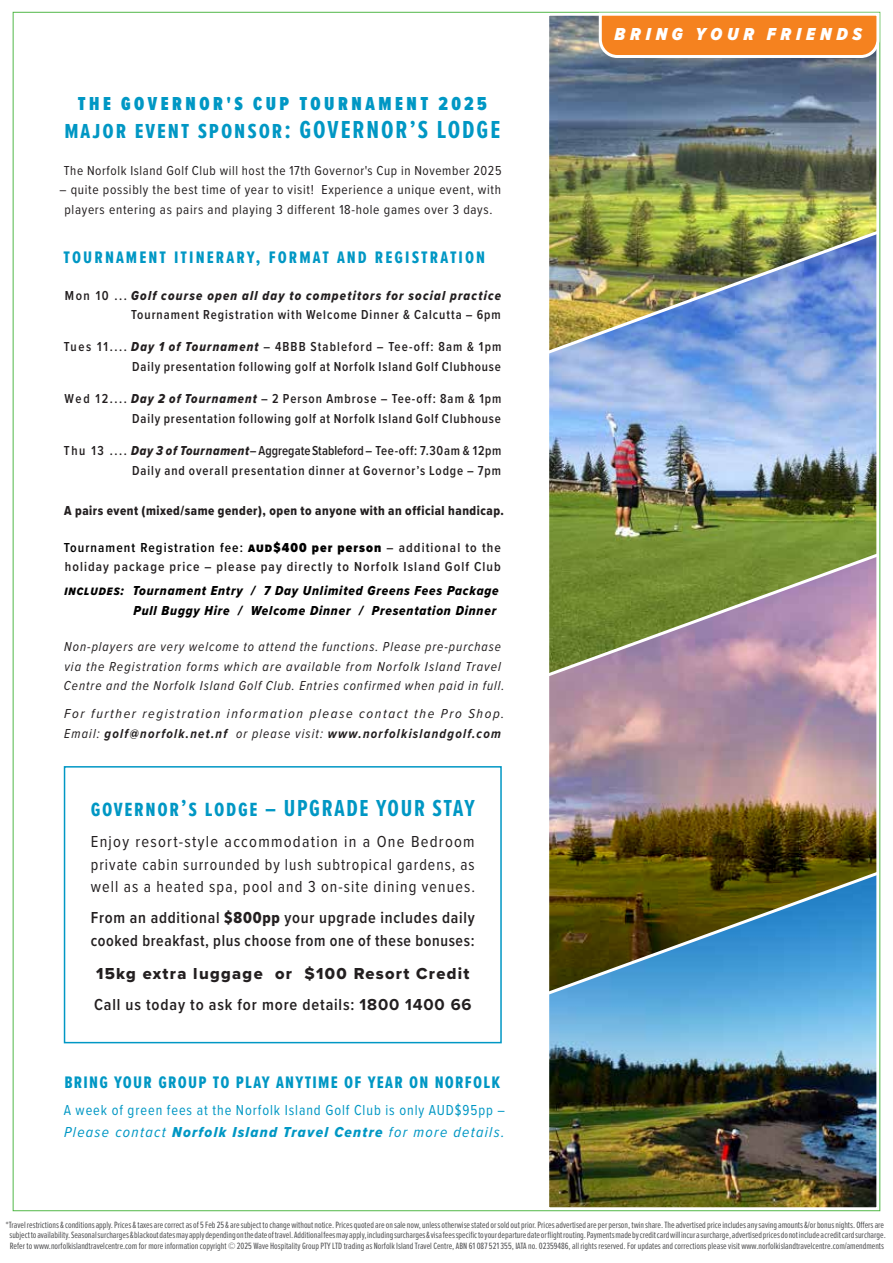
<style>
.page{position:relative;width:893px;height:1263px;background:#fff}
.page>*{position:absolute;margin:0;border:0;box-sizing:border-box;transform-origin:0 0}
.t1{font:700 25.5px "Proxima Nova Ex Cn";letter-spacing:.075em;color:#0097c4}
.t2{font:700 24px "Proxima Nova Ex Cn";letter-spacing:.07em;color:#0097c4}
.t3{font:700 21px "Proxima Nova Ex Cn";letter-spacing:.06em;color:#0097c4}
.t4{font:700 21px "Proxima Nova Ex Cn";letter-spacing:.085em;color:#0097c4}
.t5{font:900 19.5px "Proxima Nova Ex Cn";letter-spacing:.18em;color:#0097c4}
.t6{font:italic 900 18px "Proxima Nova Cond";letter-spacing:.27em;color:#fff}
.t7{font:16.5px/22.5px "Proxima Nova Cond";letter-spacing:.07em;color:#231f20;text-align:justify}
.t8{font:600 16.5px/22.5px "Proxima Nova Cond";letter-spacing:.045em;color:#231f20}
.t9{font:16.5px "Proxima Nova Extrabld";letter-spacing:.08em;color:#231f20}
.t10{font:15px/22.5px "Proxima Nova Cond";letter-spacing:.065em;color:#0097c4;scale:.95 1}
.t11{font:600 13.5px/19.5px "Proxima Nova Cond";letter-spacing:.075em;color:#231f20;text-align:right;scale:.95 1}
.t12{font:13.5px/19.5px "Proxima Nova Cond";letter-spacing:.05em;color:#231f20;text-align:center}
.t13{font:italic 13.5px/19.5px "Proxima Nova Cond";letter-spacing:.075em;color:#231f20}
.t14{font:italic 13.5px/19.5px "Proxima Nova Cond";letter-spacing:.11em;color:#231f20;scale:1.05 1}
.t15{font:600 13.5px/19.5px "Proxima Nova Cond";letter-spacing:.075em;color:#231f20}
.t16{font:13.5px/19.5px "Proxima Nova Cond Extrabld It";letter-spacing:.06em;color:#000;text-align:right}
.t17{font:13.5px "Proxima Nova Cond Extrabld";letter-spacing:.04em;color:#231f20;scale:.96 1}
.t18{font:13.5px "Proxima Nova Cond Extrabld It";letter-spacing:.095em;color:#231f20}
.t19{font:9.45px/10.5px "Proxima Nova Ex Cn";color:#4d4d4f;text-align:center}
.s1{font-family:"Proxima Nova Cond";font-weight:600}
.s2{font-family:"Proxima Nova Cond Extrabld It";font-weight:400}
.s3{color:#000}
.s4{font-weight:900;color:#000}
.s5{font-weight:700}
.s6{font-family:"Proxima Nova Cond Extrabld";font-weight:400}
.s7{font-family:"Proxima Nova";font-weight:700}
.s8{font-style:italic}
.s9{font-family:"Proxima Nova Cond Extrabld It"}
</style>
<div class="page">
<img style="left:550px;top:692px;width:325px;height:135px">
<img style="left:550px;top:827px;width:325px;height:379px">
<img style="left:550px;top:17px;width:325px;height:187px">
<img style="left:550px;top:204px;width:325px;height:488px">
<div style="left:546px;top:13px;width:333px;height:1197px;border:3px solid #fff"></div>
<svg style="left:597px;top:11px;width:284px;height:48px"></svg>
<div style="left:64px;top:766px;width:438px;height:277px;border:2px solid #0097c4"></div>
<h3 class="t5" style="left:78px;top:89px;width:411px">THE GOVERNOR'S CUP TOURNAMENT 2025</h3>
<h1 class="t1" style="left:64px;top:111px;width:437px">major event sponsor: GOVERNOR’S LODGE</h1>
<h3 class="t12" style="left:64px;top:160px;width:439px">The Norfolk Island Golf Club will host the 17th Governor's Cup in November 2025</h3>
<h3 class="t12" style="left:59px;top:180px;width:443px">– quite possibly the best time of year to visit! Experience a unique event, with players entering as pairs and playing 3 different 18-hole games over 3 days.</h3>
<h3 class="t4" style="left:64px;top:241px;width:423px">tournament itinerary, format and registration</h3>
<h3 class="t18" style="left:65px;top:285px;width:438px"><span class="s1">Mon 10 ...</span> Golf course open all day to competitors for social practice</h3>
<h3 class="t11" style="left:131px;top:305px;width:391px">Tournament Registration with Welcome Dinner &amp; Calcutta – 6pm</h3>
<h3 class="t11" style="left:64px;top:337px;width:462px">Tues 11.... <span class="s2">Day 1 of Tournament</span> – 4BBB Stableford – Tee-off: 8am &amp; 1pm<br>Daily presentation following golf at Norfolk Island Golf Clubhouse</h3>
<h3 class="t11" style="left:65px;top:389px;width:461px">Wed 12.... <span class="s2">Day 2 of Tournament</span> – 2 Person Ambrose – Tee-off: 8am &amp; 1pm<br>Daily presentation following golf at Norfolk Island Golf Clubhouse</h3>
<h3 class="t11" style="left:64px;top:440px;width:462px">Thu 13 .... <span class="s2">Day 3 of Tournament</span>– Aggregate Stableford – Tee-off: 7.30am &amp; 12pm<br>Daily and overall presentation dinner at Governor’s Lodge – 7pm</h3>
<h3 class="t17" style="left:64px;top:501px;width:460px">A pairs event (mixed/same gender), open to anyone with an official handicap.</h3>
<h3 class="t15" style="left:64px;top:537px;width:439px"><span class="s3">Tournament Registration fee:</span> <span class="s4">aud$400 per person</span> – additional to the holiday package price – please pay directly to Norfolk Island Golf Club</h3>
<h3 class="t16" style="left:64px;top:581px;width:436px">includes: Tournament Entry / 7 Day Unlimited Greens Fees Package<br>Pull Buggy Hire / Welcome Dinner / Presentation Dinner</h3>
<h3 class="t13" style="left:64px;top:636px;width:442px">Non-players are very welcome to attend the functions. Please pre-purchase via the Registration forms which are available from Norfolk Island Travel<br>Centre and the Norfolk Island Golf Club. Entries confirmed when paid in full.</h3>
<h3 class="t14" style="left:64px;top:703px;width:421px">For further registration information please contact the Pro Shop.<br>Email: <span class="s5">golf@norfolk.net.nf</span> or please visit: <span class="s5">www.norfolkislandgolf.com</span></h3>
<h2 class="t2" style="left:91px;top:791px;width:385px">governor’s lodge – UPGRADE YOUR STAY</h2>
<h3 class="t7" style="left:91px;top:830px;width:386px">Enjoy resort-style accommodation in a One Bedroom private cabin surrounded by lush subtropical gardens, as well as a heated spa, pool and 3 on-site dining venues.</h3>
<h3 class="t8" style="left:91px;top:906px;width:386px">From an additional <span class="s6">$800pp</span> your upgrade includes daily cooked breakfast, plus choose from one of these bonuses:</h3>
<h3 class="t9" style="left:96px;top:961px;width:375px">15kg extra luggage or $100 Resort Credit</h3>
<h3 class="t8" style="left:94px;top:993px;width:379px">Call us today to ask for more details: <span class="s7">1800 1400 66</span></h3>
<h3 class="t3" style="left:64px;top:1066px;width:437px">bring your group to play anytime of year on norfolk</h3>
<h3 class="t10" style="left:64px;top:1098px;width:466px">A week of green fees at the Norfolk Island Golf Club is only AUD$95pp –<br><span class="s8">Please contact</span> <span class="s9">Norfolk Island Travel Centre</span> <span class="s8">for more details.</span></h3>
<h3 class="t6" style="left:615px;top:21px;width:249px">BRING YOUR FRIENDS</h3>
<p class="t19" style="left:6px;top:1219px;width:881px">*Travel restrictions &amp; conditions apply. Prices &amp; taxes are correct as of 5 Feb 25 &amp; are subject to change without notice. Prices quoted are on sale now, unless otherwise stated or sold out prior. Prices advertised are per person, twin share. The advertised price includes any saving amounts &amp;/or bonus nights. Offers are subject to availability. Seasonal surcharges &amp; blackout dates may apply depending on the date of travel. Additional fees may apply, including surcharges &amp; visa fees specific to your departure date or flight routing. Payments made by credit card will incur a surcharge, advertised prices do not include a credit card surcharge.<br>Refer to www.norfolkislandtravelcentre.com for more information copyright ©️ 2025 Wave Hospitality Group PTY LTD trading as Norfolk Island Travel Centre, ABN 61 087 521 355, IATA no. 02359486, all rights reserved. For updates and corrections please visit www.norfolkislandtravelcentre.com/amendments</p>
</div>
